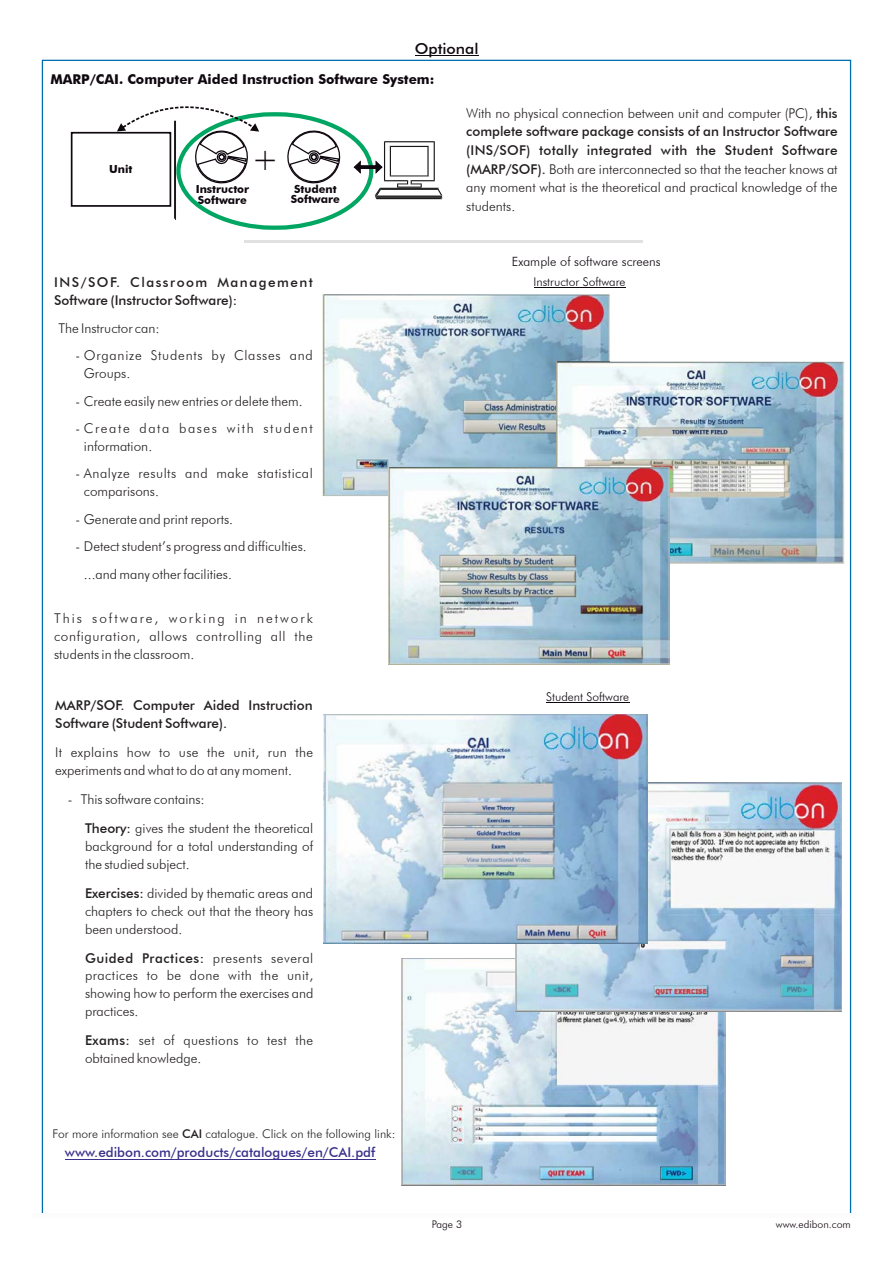
<style>
.page{position:relative;width:893px;height:1263px;background:#fff}
.page>*{position:absolute;margin:0;border:0;box-sizing:border-box;transform-origin:0 0}
.t1{font:300 33px "Futura BT";color:#0f080f}
.t2{font:500 15px "Futura BT";color:#0f080f;scale:1.06 1}
.t3{font:300 13.5px/17.9px "Futura BT";color:#231f20;text-align:justify}
.t4{font:500 13.5px/17.9px "Futura BT";color:#231f20}
.t5{font:700 13.5px "Futura BT";color:#0f080f}
.t6{font:300 13.5px/17.9px "Futura BT";letter-spacing:.025em;color:#231f20}
.t7{font:300 13.5px/17.9px "Futura BT";letter-spacing:.035em;color:#231f20}
.t8{font:500 13.5px "Futura BT";color:#39318b}
.t9{font:300 13.5px/17.9px "Futura BT";letter-spacing:.115em;color:#231f20}
.t10{font:300 13.5px/17.9px "Futura BT";letter-spacing:.055em;color:#231f20}
.t11{font:300 12.75px "Futura BT";color:#0f080f}
.t12{font:300 12px "Futura BT";color:#231f20}
.t13{font:300 12px "Futura BT";color:#0f080f}
.t14{font:700 11.1px/10.6px "Futura BT";color:#0f080f}
.t15{font:300 10.5px "Futura BT";color:#0f080f}
.s1{color:#0d080f}
.s2{font-weight:500}
</style>
<div class="page">
<img style="left:401px;top:958px;width:324px;height:227px">
<img style="left:515px;top:782px;width:327px;height:230px">
<hr style="left:415px;top:55px;width:64px;height:1px;background:#0f080f">
<div style="left:71px;top:132px;width:100px;height:75px;border:2px solid #0f080f"></div>
<svg style="left:117px;top:106px;width:325px;height:124px"></svg>
<hr style="left:244px;top:240px;width:398px;height:3px;background:#e1e1e1">
<hr style="left:65px;top:1159px;width:310px;height:1px;background:#39318b">
<hr style="left:533px;top:288px;width:92px;height:1px;background:#0f080f">
<hr style="left:546px;top:702px;width:83px;height:1px;background:#0f080f">
<img style="left:323px;top:294px;width:287px;height:202px">
<img style="left:610px;top:362px;width:234px;height:201px">
<img style="left:556px;top:362px;width:54px;height:106px">
<img style="left:388px;top:468px;width:282px;height:197px">
<img style="left:323px;top:714px;width:325px;height:230px">
<p class="t2" style="left:415px;top:39px;width:62px">Optional</p>
<p class="t5" style="left:50px;top:71px;width:385px">MARP/CAI. Computer Aided Instruction Software System<span class="s1">:</span></p>
<p class="t14" style="left:109px;top:164px;width:25px">Unit</p>
<h1 class="t1" style="left:251px;top:138px;width:29px">+</h1>
<p class="t14" style="left:196px;top:184px;width:55px">Instructor<br>Software</p>
<p class="t14" style="left:291px;top:183px;width:51px">Student<br>Software</p>
<p class="t4" style="left:54px;top:274px;width:260px">INS/SOF. Classroom Management<br>Software (Instructor Software):</p>
<p class="t3" style="left:58px;top:319px;width:103px">The Instructor can:</p>
<p class="t10" style="left:84px;top:346px;width:230px;text-indent:-9px">- Organize Students by Classes and<br>Groups.</p>
<p class="t3" style="left:75px;top:392px;width:229px">- Create easily new entries or delete them.</p>
<p class="t9" style="left:84px;top:419px;width:230px;text-indent:-9px">- Create data bases with student information.</p>
<p class="t7" style="left:84px;top:465px;width:230px;text-indent:-9px">- Analyze results and make statistical comparisons.</p>
<p class="t3" style="left:75px;top:510px;width:159px">- Generate and print reports.</p>
<p class="t3" style="left:84px;top:533px;width:224px;line-height:27.5px;text-indent:-9px">- Detect student’s progress and difficulties. ...and many other facilities.</p>
<p class="t3" style="left:54px;top:609px;width:260px">This software, working in network configuration, allows controlling all the students in the classroom.</p>
<p class="t4" style="left:55px;top:696px;width:259px">MARP/SOF. Computer Aided Instruction<br>Software (Student Software).</p>
<p class="t3" style="left:55px;top:743px;width:259px">It explains how to use the unit, run the experiments and what to do at any moment.</p>
<p class="t3" style="left:85px;top:785px;width:230px;line-height:29.1px;text-indent:-17px">- This software contains:<br><span class="s2">Theory:</span> gives the student the theoretical</p>
<p class="t3" style="left:85px;top:837px;width:230px">background for a total understanding of the studied subject.</p>
<p class="t3" style="left:85px;top:884px;width:230px"><span class="s2">Exercises:</span> divided by thematic areas and chapters to check out that the theory has been understood.</p>
<p class="t3" style="left:85px;top:949px;width:230px"><span class="s2">Guided Practices:</span> presents several practices to be done with the unit, showing how to perform the exercises and practices.</p>
<p class="t6" style="left:85px;top:1031px;width:230px"><span class="s2">Exams:</span> set of questions to test the obtained knowledge.</p>
<p class="t12" style="left:53px;top:1126px;width:344px">For more information see <span class="s2">CAI</span> catalogue. Click on the following link:</p>
<p class="t8" style="left:65px;top:1145px;width:312px">www.edibon.com/products/catalogues/en/CAI.pdf</p>
<p class="t3" style="left:466px;top:104px;width:373px;line-height:18.6px">With no physical connection between unit and computer (PC), <span class="s2">this complete software package consists of an Instructor Software (INS/SOF) totally integrated with the Student Software (MARP/SOF).</span> Both are interconnected so that the teacher knows at any moment what is the theoretical and practical knowledge of the students.</p>
<p class="t11" style="left:512px;top:254px;width:150px">Example of software screens</p>
<p class="t13" style="left:533px;top:275px;width:93px">Instructor Software</p>
<p class="t13" style="left:546px;top:690px;width:85px">Student Software</p>
<p class="t15" style="left:432px;top:1218px;width:32px">Page 3</p>
<p class="t15" style="left:776px;top:1218px;width:76px">www.edibon.com</p>
</div>
